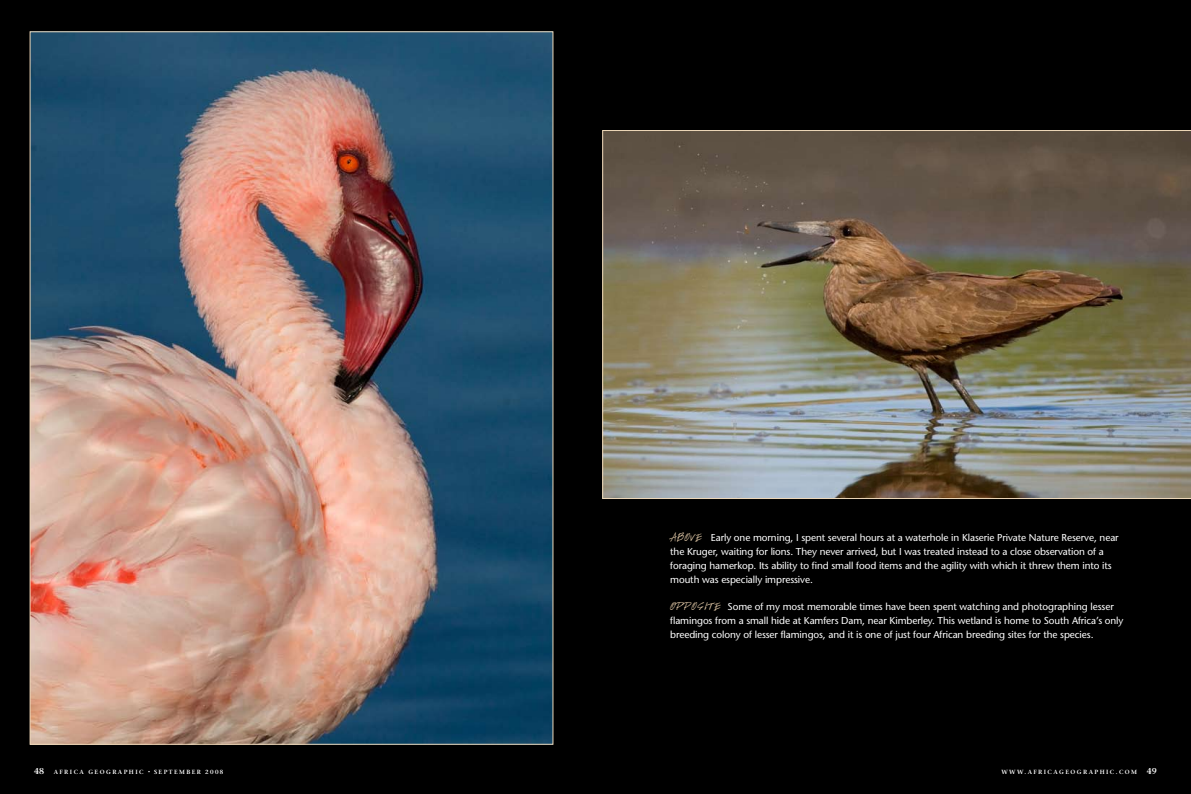
<style>
.page{position:relative;width:1191px;height:794px;background:#000}
.page>*{position:absolute;margin:0;border:0;box-sizing:border-box;transform-origin:0 0}
.t1{font:10px/14px "Stone Sans";letter-spacing:-.01em;color:#fff}
.t2{font:600 8.5px "Stone Serif";color:#fff}
.t3{font:600 6px "Stone Serif";letter-spacing:.24em;color:#fff}
.s1{font-family:"Handwriting";font-size:18px;color:#ebd1ae}
.s2{font-size:8.5px}
.s3{font-size:4px}
</style>
<div class="page">
<img style="left:602px;top:130px;width:589px;height:368px">
<img style="left:32px;top:34px;width:519px;height:708px">
<p class="t1" style="left:670px;top:530px;width:450px"><span class="s1">ABOVE</span> Early one morning, I spent several hours at a waterhole in Klaserie Private Nature Reserve, near the Kruger, waiting for lions. They never arrived, but I was treated instead to a close observation of a foraging hamerkop. Its ability to find small food items and the agility with which it threw them into its mouth was especially impressive.</p>
<p class="t1" style="left:670px;top:599px;width:455px"><span class="s1">OPPOSITE</span> Some of my most memorable times have been spent watching and photographing lesser flamingos from a small hide at Kamfers Dam, near Kimberley. This wetland is home to South Africa’s only breeding colony of lesser flamingos, and it is one of just four African breeding sites for the species.</p>
<p class="t3" style="left:34px;top:768px;width:131px"><span class="s2">48</span> AFRICA GEOGRAPHIC <span class="s3">•</span> SEPTEMBER</p>
<p class="t3" style="left:205px;top:768px;width:20px">2008</p>
<p class="t3" style="left:1001px;top:768px;width:33px">WWW.AFRICAGEOGRAPHIC</p>
<p class="t3" style="left:1115px;top:768px;width:11px">.COM</p>
<p class="t2" style="left:1146px;top:766px;width:12px">49</p>
</div>
